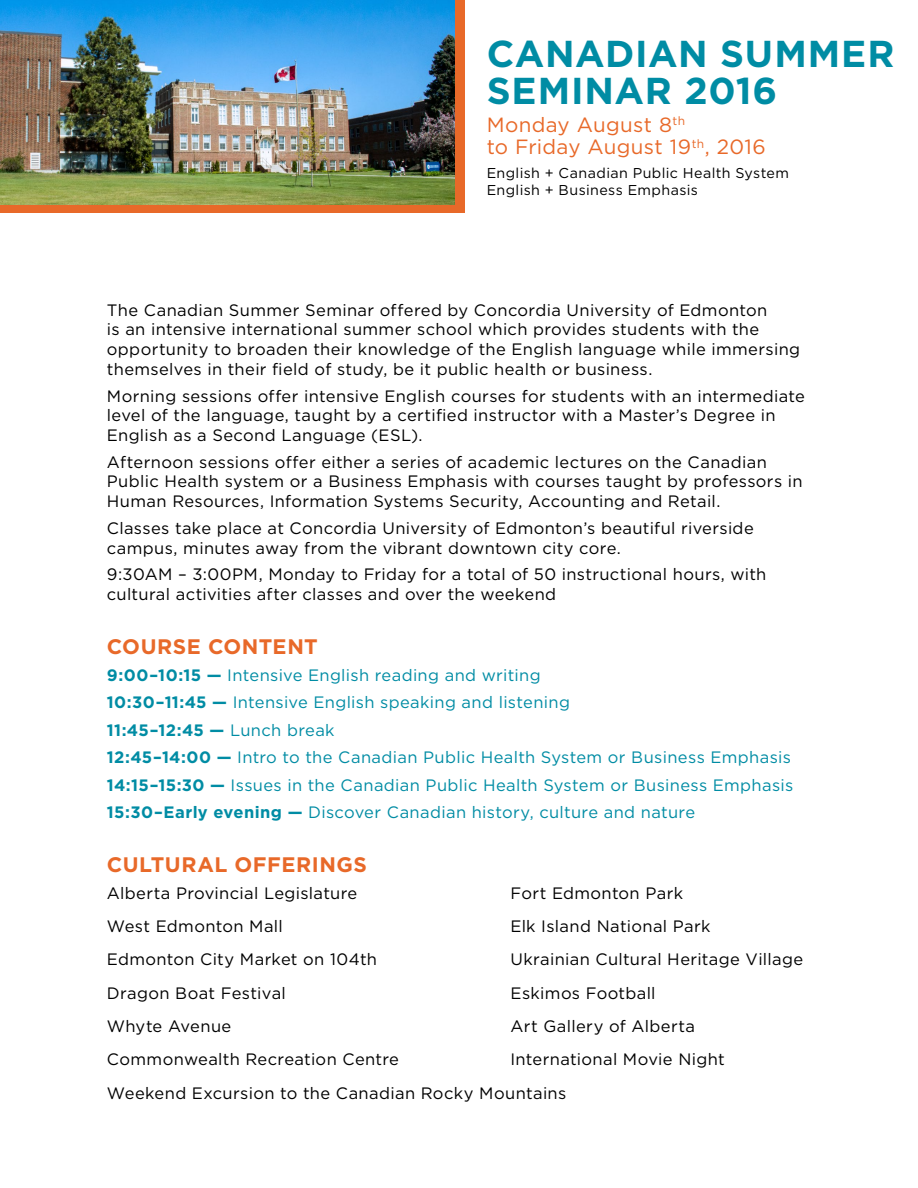
<style>
.page{position:relative;width:918px;height:1188px;background:#fff}
.page>*{position:absolute;margin:0;border:0;box-sizing:border-box;transform-origin:0 0}
.t1{font:700 37.5px/36.5px "Gotham";letter-spacing:.02em;color:#008ca4}
.t2{font:700 21px "Gotham";letter-spacing:.025em;color:#e86929}
.t3{font:20.55px/22.2px "Gotham";letter-spacing:.015em;color:#e86929}
.t4{font:16.5px/19.8px "Gotham";letter-spacing:.02em;color:#000}
.t5{font:16.5px/27.6px "Gotham";letter-spacing:.02em;color:#008ca4}
.t6{font:14.25px/17.1px "Gotham";letter-spacing:.03em;color:#000}
.s1{font-weight:700}
</style>
<div class="page">
<div style="left:0;top:0;width:464px;height:213px;background:#e86929"></div>
<img style="left:0;top:0;width:455px;height:204px">
<h1 class="t1" style="left:487px;top:36px;width:409px">CANADIAN SUMMER<br>SEMINAR 2016</h1>
<p class="t3" style="left:487px;top:114px;width:280px">Monday August 8<sup>th<br></sup>to Friday August 19<sup>th</sup>, 2016</p>
<p class="t6" style="left:487px;top:164px;width:304px">English + Canadian Public Health System<br>English + Business Emphasis</p>
<p class="t4" style="left:107px;top:300px;width:695px">The Canadian Summer Seminar offered by Concordia University of Edmonton<br>is an intensive international summer school which provides students with the opportunity to broaden their knowledge of the English language while immersing themselves in their field of study, be it public health or business.</p>
<p class="t4" style="left:107px;top:386px;width:699px">Morning sessions offer intensive English courses for students with an intermediate level of the language, taught by a certified instructor with a Master’s Degree in<br>English as a Second Language (ESL).</p>
<p class="t4" style="left:107px;top:452px;width:697px">Afternoon sessions offer either a series of academic lectures on the Canadian<br>Public Health system or a Business Emphasis with courses taught by professors in<br>Human Resources, Information Systems Security, Accounting and Retail.</p>
<p class="t4" style="left:107px;top:518px;width:648px">Classes take place at Concordia University of Edmonton’s beautiful riverside campus, minutes away from the vibrant downtown city core.</p>
<p class="t4" style="left:107px;top:564px;width:661px">9:30AM – 3:00PM, Monday to Friday for a total of 50 instructional hours, with cultural activities after classes and over the weekend</p>
<p class="t2" style="left:107px;top:634px;width:212px">COURSE CONTENT</p>
<p class="t5" style="left:107px;top:661px;width:688px"><span class="s1">9:00–10:15 —</span> Intensive English reading and writing<br><span class="s1">10:30–11:45 —</span> Intensive English speaking and listening<br><span class="s1">11:45–12:45 —</span> Lunch break<br><span class="s1">12:45–14:00 —</span> Intro to the Canadian Public Health System or Business Emphasis <span class="s1">14:15–15:30 —</span> Issues in the Canadian Public Health System or Business Emphasis <span class="s1">15:30–Early evening —</span> Discover Canadian history, culture and nature</p>
<p class="t2" style="left:107px;top:852px;width:261px">CULTURAL OFFERINGS</p>
<p class="t4" style="left:107px;top:883px;width:252px">Alberta Provincial Legislature</p>
<p class="t4" style="left:510px;top:883px;width:174px">Fort Edmonton Park</p>
<p class="t4" style="left:107px;top:916px;width:177px">West Edmonton Mall</p>
<p class="t4" style="left:510px;top:916px;width:202px">Elk Island National Park</p>
<p class="t4" style="left:107px;top:950px;width:272px">Edmonton City Market on 104th</p>
<p class="t4" style="left:510px;top:950px;width:294px">Ukrainian Cultural Heritage Village</p>
<p class="t4" style="left:107px;top:983px;width:181px">Dragon Boat Festival</p>
<p class="t4" style="left:510px;top:983px;width:147px">Eskimos Football</p>
<p class="t4" style="left:107px;top:1016px;width:126px">Whyte Avenue</p>
<p class="t4" style="left:510px;top:1016px;width:186px">Art Gallery of Alberta</p>
<p class="t4" style="left:107px;top:1049px;width:294px">Commonwealth Recreation Centre</p>
<p class="t4" style="left:107px;top:1043px;width:619px;line-height:33.3px;text-indent:404px">International Movie Night<br>Weekend Excursion to the Canadian Rocky Mountains</p>
</div>
